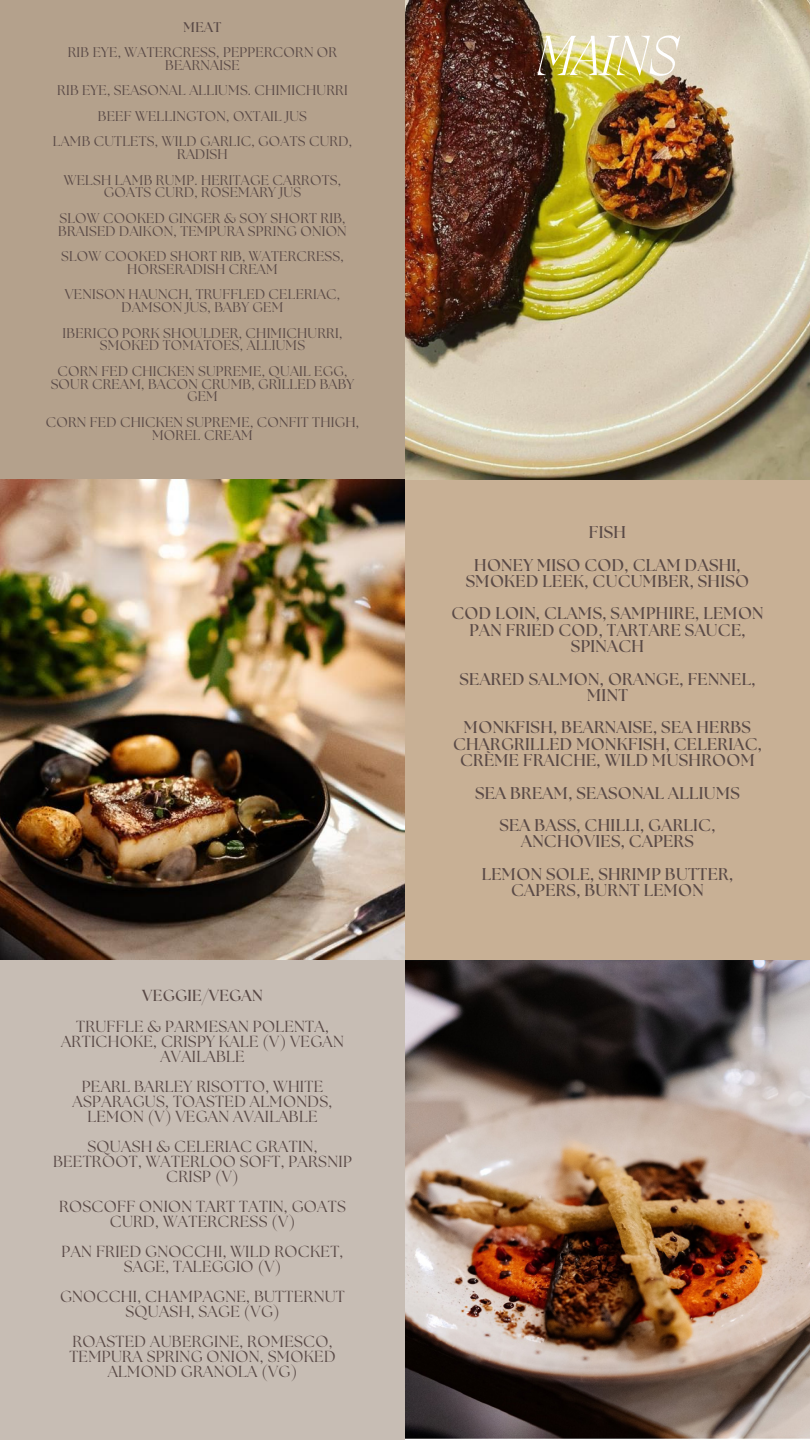
<style>
.page{position:relative;width:810px;height:1440px;background:#b4a18c}
.page>*{position:absolute;margin:0;border:0;box-sizing:border-box;transform-origin:0 0}
.t1{font:italic 200 58.3px "Migra";letter-spacing:-.015em;color:#fff}
.t2{font:700 17px/16.5px "The Seasons";letter-spacing:.02em;color:#594946;text-align:center}
.t3{font:16px/15px "The Seasons";letter-spacing:.02em;color:#594946;text-align:center}
.t4{font:700 16px "The Seasons";letter-spacing:.02em;color:#594946}
.t5{font:14px/12.8px "The Seasons";letter-spacing:.02em;color:#594946;text-align:center}
.t6{font:700 14px "The Seasons";color:#594946}
</style>
<div class="page">
<img style="left:405px;top:0;width:405px;height:480px">
<img style="left:0;top:480px;width:405px;height:480px">
<img style="left:405px;top:960px;width:405px;height:480px">
<div style="left:405px;top:480px;width:405px;height:479px;background:#c8b095"></div>
<div style="left:0;top:960px;width:405px;height:479px;background:#c7bdb4"></div>
<p class="t6" style="left:184px;top:20px;width:39px">MEAT</p>
<p class="t5" style="left:68px;top:47px;width:271px">RIB EYE, WATERCRESS, PEPPERCORN OR<br>BEARNAISE</p>
<p class="t5" style="left:57px;top:85px;width:292px">RIB EYE, SEASONAL ALLIUMS. CHIMICHURRI</p>
<p class="t5" style="left:98px;top:111px;width:211px">BEEF WELLINGTON, OXTAIL JUS</p>
<p class="t5" style="left:53px;top:136px;width:301px">LAMB CUTLETS, WILD GARLIC, GOATS CURD,<br>RADISH</p>
<p class="t5" style="left:64px;top:174px;width:279px">WELSH LAMB RUMP. HERITAGE CARROTS,<br>GOATS CURD, ROSEMARY JUS</p>
<p class="t5" style="left:58px;top:213px;width:290px;text-align:left">SLOW COOKED GINGER &amp; SOY SHORT RIB,<br>BRAISED DAIKON, TEMPURA SPRING ONION</p>
<p class="t5" style="left:61px;top:251px;width:284px">SLOW COOKED SHORT RIB, WATERCRESS,<br>HORSERADISH CREAM</p>
<p class="t5" style="left:65px;top:289px;width:277px">VENISON HAUNCH, TRUFFLED CELERIAC,<br>DAMSON JUS, BABY GEM</p>
<p class="t5" style="left:63px;top:327px;width:281px">IBERICO PORK SHOULDER, CHIMICHURRI,<br>SMOKED TOMATOES, ALLIUMS</p>
<p class="t5" style="left:51px;top:366px;width:305px">CORN FED CHICKEN SUPREME, QUAIL EGG,<br>SOUR CREAM, BACON CRUMB, GRILLED BABY<br>GEM</p>
<p class="t5" style="left:46px;top:417px;width:315px">CORN FED CHICKEN SUPREME, CONFIT THIGH,<br>MOREL CREAM</p>
<h2 class="t4" style="left:142px;top:989px;width:122px">VEGGIE/VEGAN</h2>
<h2 class="t3" style="left:61px;top:1020px;width:284px">TRUFFLE &amp; PARMESAN POLENTA,<br>ARTICHOKE, CRISPY KALE (V) VEGAN<br>AVAILABLE</h2>
<h3 class="t3" style="left:73px;top:1080px;width:261px">PEARL BARLEY RISOTTO, WHITE<br>ASPARAGUS, TOASTED ALMONDS,<br>LEMON (V) VEGAN AVAILABLE</h3>
<h3 class="t3" style="left:53px;top:1140px;width:300px">SQUASH &amp; CELERIAC GRATIN,<br>BEETROOT, WATERLOO SOFT, PARSNIP<br>CRISP (V)</h3>
<h3 class="t3" style="left:59px;top:1200px;width:288px">ROSCOFF ONION TART TATIN, GOATS<br>CURD, WATERCRESS (V)</h3>
<h3 class="t3" style="left:62px;top:1245px;width:283px">PAN FRIED GNOCCHI, WILD ROCKET,<br>SAGE, TALEGGIO (V)</h3>
<h3 class="t3" style="left:60px;top:1290px;width:286px">GNOCCHI, CHAMPAGNE, BUTTERNUT<br>SQUASH, SAGE (VG)</h3>
<h3 class="t3" style="left:69px;top:1335px;width:268px">ROASTED AUBERGINE, ROMESCO,<br>TEMPURA SPRING ONION, SMOKED<br>ALMOND GRANOLA (VG)</h3>
<h3 class="t1" style="left:536px;top:28px;width:145px">MAINS</h3>
<h1 class="t2" style="left:589px;top:525px;width:39px">FISH</h1>
<h2 class="t2" style="left:466px;top:557px;width:285px">HONEY MISO COD, CLAM DASHI,<br>SMOKED LEEK, CUCUMBER, SHISO</h2>
<h2 class="t2" style="left:451px;top:606px;width:314px">COD LOIN, CLAMS, SAMPHIRE, LEMON<br>PAN FRIED COD, TARTARE SAUCE,<br>SPINACH</h2>
<h2 class="t2" style="left:460px;top:671px;width:297px">SEARED SALMON, ORANGE, FENNEL,<br>MINT</h2>
<h2 class="t2" style="left:453px;top:720px;width:310px">MONKFISH, BEARNAISE, SEA HERBS<br>CHARGRILLED MONKFISH, CELERIAC,<br>CRÈME FRAICHE, WILD MUSHROOM</h2>
<h2 class="t2" style="left:475px;top:785px;width:266px">SEA BREAM, SEASONAL ALLIUMS</h2>
<h2 class="t2" style="left:499px;top:817px;width:218px">SEA BASS, CHILLI, GARLIC,<br>ANCHOVIES, CAPERS</h2>
<h2 class="t2" style="left:482px;top:866px;width:253px">LEMON SOLE, SHRIMP BUTTER,<br>CAPERS, BURNT LEMON</h2>
</div>
